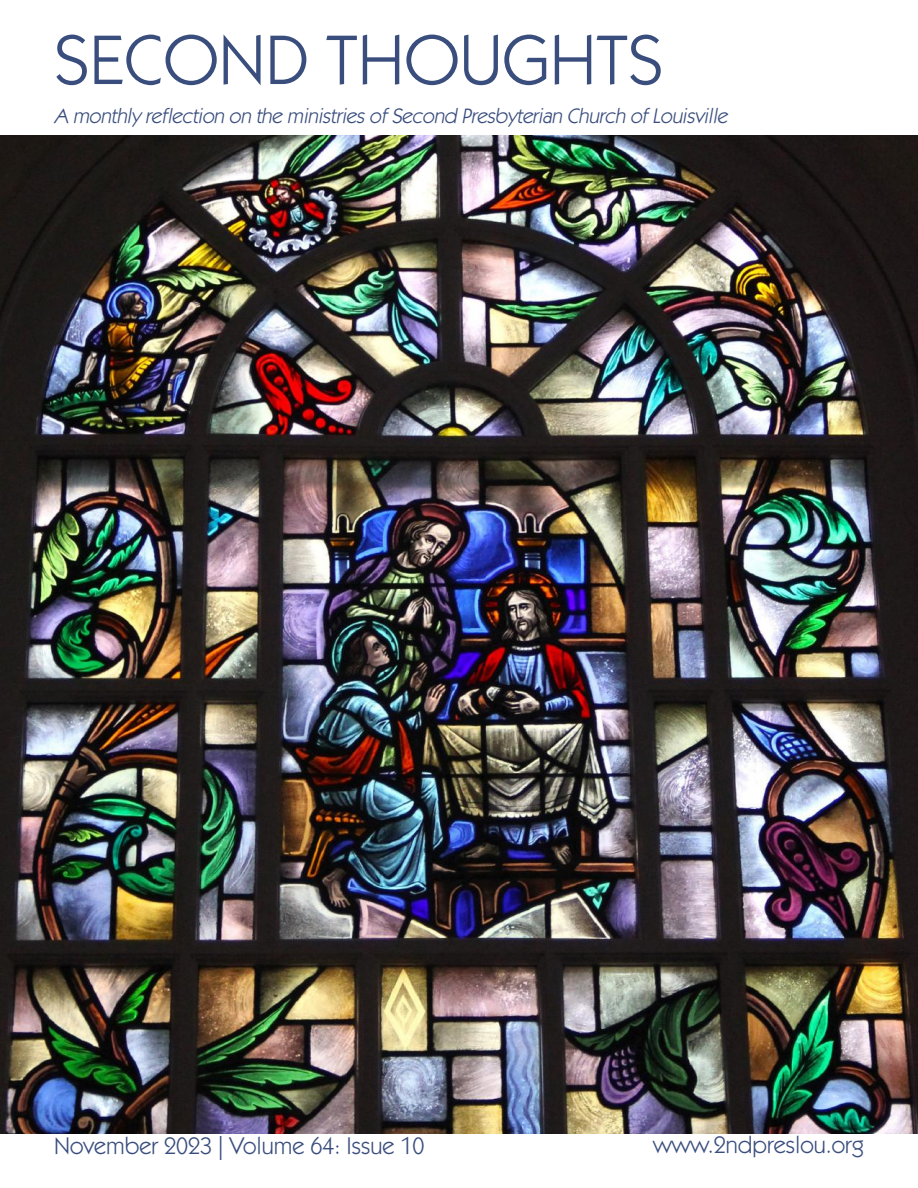
<style>
.page{position:relative;width:918px;height:1188px;background:#fff}
.page>*{position:absolute;margin:0;border:0;box-sizing:border-box;transform-origin:0 0}
.t1{font:70.5px "ITC Kabel Std";color:#3a4e7e}
.t2{font:24px "ITC Kabel Std";color:#3a4e7e}
.t3{font:italic 21px "ITC Kabel Std";color:#3a4e7e}
</style>
<div class="page">
<img style="left:0;top:135px;width:918px;height:999px">
<h1 class="t1" style="left:54px;top:19px;width:611px">SECOND THOUGHTS</h1>
<p class="t3" style="left:54px;top:104px;width:679px">A monthly reflection on the ministriesofSecond Presbyterian Church ofLouisville</p>
<p class="t2" style="left:54px;top:1132px;width:372px">November 2023 | Volume 64: Issue 10</p>
<p class="t2" style="left:653px;top:1131px;width:212px">www.2ndpreslou.org</p>
</div>
